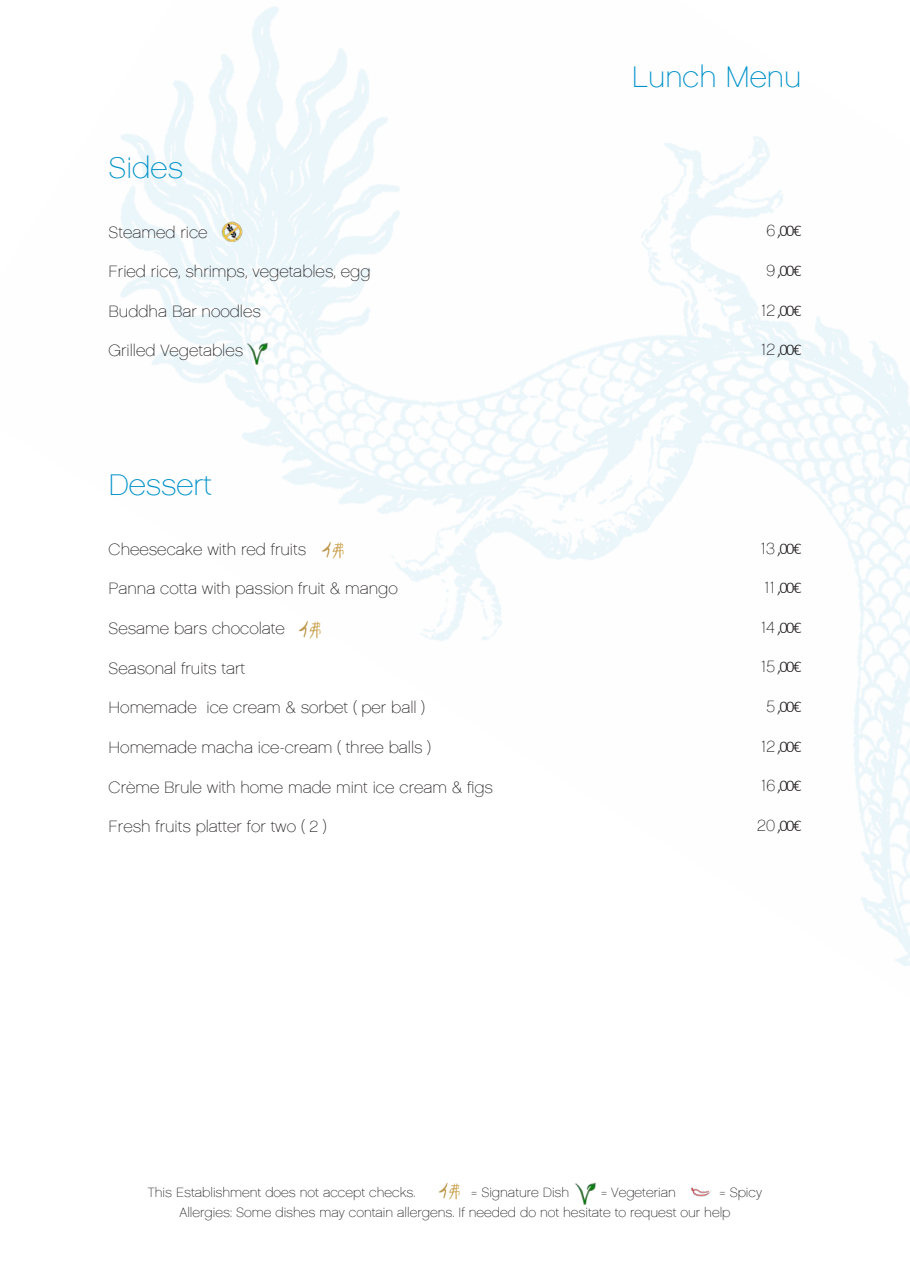
<style>
.page{position:relative;width:910px;height:1263px;background:#fff}
.page>*{position:absolute;margin:0;border:0;box-sizing:border-box;transform-origin:0 0}
.t1{font:30px "Chalet Paris Nineteen Sixty";color:#0092ca}
.t2{font:16.5px "Chalet Paris Nineteen Sixty";color:#231f20}
.t3{font:300 16.5px "Calibri";letter-spacing:-.1em;color:#231f20}
.t4{font:13.5px/19.5px "Chalet Paris Nineteen Sixty";color:#231f20}
.s1{font-family:"Chalet Paris Nineteen Sixty";font-weight:400}
</style>
<div class="page">
<img style="left:120px;top:6px;width:790px;height:960px">
<img style="left:221px;top:222px;width:21px;height:20px">
<img style="left:247px;top:343px;width:21px;height:22px">
<img style="left:322px;top:541px;width:21px;height:17px">
<img style="left:299px;top:621px;width:21px;height:17px">
<img style="left:438px;top:1183px;width:22px;height:16px">
<img style="left:575px;top:1182px;width:21px;height:22px">
<img style="left:690px;top:1187px;width:21px;height:10px">
<h1 class="t1" style="left:109px;top:151px;width:76px">Sides</h1>
<p class="t2" style="left:109px;top:222px;width:100px">Steamed rice</p>
<p class="t2" style="left:109px;top:262px;width:263px">Fried rice, shrimps, vegetables, egg</p>
<p class="t2" style="left:109px;top:302px;width:154px">Buddha Bar noodles</p>
<p class="t2" style="left:109px;top:341px;width:136px">Grilled Vegetables</p>
<h1 class="t1" style="left:109px;top:468px;width:105px">Dessert</h1>
<p class="t2" style="left:109px;top:540px;width:199px">Cheesecake with red fruits</p>
<p class="t2" style="left:109px;top:579px;width:291px">Panna cotta with passion fruit &amp; mango</p>
<p class="t2" style="left:109px;top:619px;width:178px">Sesame bars chocolate</p>
<p class="t2" style="left:109px;top:658px;width:138px">Seasonal fruits tart</p>
<p class="t2" style="left:109px;top:698px;width:318px">Homemade ice cream &amp; sorbet ( per ball )</p>
<p class="t2" style="left:109px;top:738px;width:324px">Homemade macha ice-cream ( three balls )</p>
<p class="t2" style="left:109px;top:777px;width:386px">Crème Brule with home made mint ice cream &amp; figs</p>
<p class="t2" style="left:109px;top:817px;width:220px">Fresh fruits platter for two ( 2 )</p>
<h1 class="t1" style="left:632px;top:60px;width:171px">Lunch Menu</h1>
<p class="t3" style="left:766px;top:221px;width:36px"><span class="s1">6</span> ,00€</p>
<p class="t3" style="left:766px;top:260px;width:37px"><span class="s1">9</span> ,00€</p>
<p class="t3" style="left:761px;top:300px;width:42px"><span class="s1">12</span> ,00€</p>
<p class="t3" style="left:761px;top:339px;width:42px"><span class="s1">12</span> ,00€</p>
<p class="t3" style="left:761px;top:538px;width:42px"><span class="s1">13</span> ,00€</p>
<p class="t3" style="left:765px;top:577px;width:38px"><span class="s1">11</span> ,00€</p>
<p class="t3" style="left:761px;top:617px;width:42px"><span class="s1">14</span> ,00€</p>
<p class="t3" style="left:761px;top:657px;width:42px"><span class="s1">15</span> ,00€</p>
<p class="t3" style="left:766px;top:696px;width:36px"><span class="s1">5</span> ,00€</p>
<p class="t3" style="left:761px;top:736px;width:42px"><span class="s1">12</span> ,00€</p>
<p class="t3" style="left:761px;top:775px;width:42px"><span class="s1">16</span> ,00€</p>
<p class="t3" style="left:757px;top:815px;width:46px"><span class="s1">20</span> ,00€</p>
<p class="t4" style="left:148px;top:1183px;width:269px">This Establishment does not accept checks.</p>
<p class="t4" style="left:471px;top:1183px;width:99px">= Signature Dish</p>
<p class="t4" style="left:601px;top:1183px;width:76px">= Vegeterian</p>
<p class="t4" style="left:179px;top:1183px;width:584px;text-indent:540px">= Spicy<br>Allergies: Some dishes may contain allergens. If needed do not hesitate to request our help</p>
</div>
